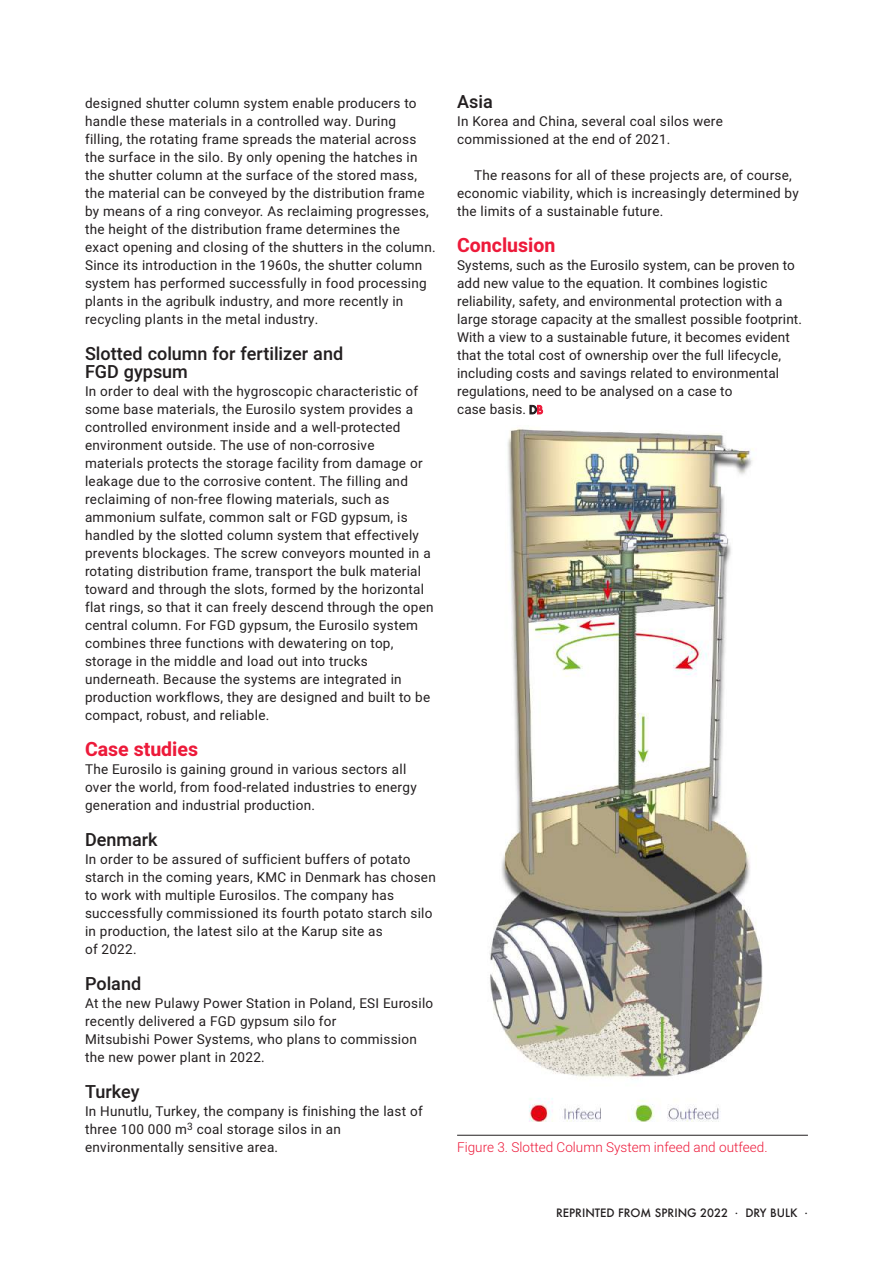
<style>
.page{position:relative;width:893px;height:1263px;background:#fff}
.page>*{position:absolute;margin:0;border:0;box-sizing:border-box;transform-origin:0 0}
.t1{font:700 19.5px "Heebo";color:#ed1a3a}
.t2{font:500 18px/18px "Heebo";color:#231f20}
.t3{font:13.5px/18px "Heebo";letter-spacing:.02em;color:#231f20}
.t4{font:300 13.5px "Heebo";color:#ed1a3a}
.t5{font:500 11.25px "Futura";color:#231f20}
</style>
<div class="page">
<svg style="left:530px;top:405px;width:13px;height:9px"></svg>
<img style="left:489px;top:428px;width:274px;height:694px">
<hr style="left:457px;top:1135px;width:351px;height:1px;background:#231f20">
<p class="t3" style="left:85px;top:94px;width:352px">designed shutter column system enable producers to handle these materials in a controlled way. During filling, the rotating frame spreads the material across the surface in the silo. By only opening the hatches in the shutter column at the surface of the stored mass, the material can be conveyed by the distribution frame by means of a ring conveyor. As reclaiming progresses, the height of the distribution frame determines the exact opening and closing of the shutters in the column.<br>Since its introduction in the 1960s, the shutter column system has performed successfully in food processing plants in the agribulk industry, and more recently in recycling plants in the metal industry.</p>
<h2 class="t2" style="left:85px;top:345px;width:260px">Slotted column for fertilizer and<br>FGD gypsum</h2>
<p class="t3" style="left:85px;top:382px;width:350px">In order to deal with the hygroscopic characteristic of some base materials, the Eurosilo system provides a controlled environment inside and a well-protected environment outside. The use of non-corrosive materials protects the storage facility from damage or leakage due to the corrosive content. The filling and reclaiming of non-free flowing materials, such as ammonium sulfate, common salt or FGD gypsum, is handled by the slotted column system that effectively prevents blockages. The screw conveyors mounted in a rotating distribution frame, transport the bulk material toward and through the slots, formed by the horizontal flat rings, so that it can freely descend through the open central column. For FGD gypsum, the Eurosilo system combines three functions with dewatering on top, storage in the middle and load out into trucks underneath. Because the systems are integrated in production workflows, they are designed and built to be compact, robust, and reliable.</p>
<h1 class="t1" style="left:85px;top:736px;width:115px">Case studies</h1>
<p class="t3" style="left:85px;top:760px;width:333px">The Eurosilo is gaining ground in various sectors all over the world, from food-related industries to energy generation and industrial production.</p>
<h2 class="t2" style="left:85px;top:831px;width:74px">Denmark</h2>
<p class="t3" style="left:85px;top:850px;width:352px">In order to be assured of sufficient buffers of potato starch in the coming years, KMC in Denmark has chosen to work with multiple Eurosilos. The company has successfully commissioned its fourth potato starch silo in production, the latest silo at the Karup site as<br>of 2022.</p>
<h2 class="t2" style="left:85px;top:975px;width:58px">Poland</h2>
<p class="t3" style="left:85px;top:994px;width:350px">At the new Pulawy Power Station in Poland, ESI Eurosilo recently delivered a FGD gypsum silo for<br>Mitsubishi Power Systems, who plans to commission the new power plant in 2022.</p>
<h2 class="t2" style="left:85px;top:1083px;width:56px">Turkey</h2>
<p class="t3" style="left:85px;top:1102px;width:339px">In Hunutlu, Turkey, the company is finishing the last of three 100 000 m<sup>3</sup> coal storage silos in an environmentally sensitive area.</p>
<h2 class="t2" style="left:457px;top:93px;width:37px">Asia</h2>
<p class="t3" style="left:457px;top:112px;width:267px">In Korea and China, several coal silos were commissioned at the end of 2021.</p>
<p class="t3" style="left:457px;top:166px;width:343px;text-indent:17px">The reasons for all of these projects are, of course, economic viability, which is increasingly determined by the limits of a sustainable future.</p>
<h1 class="t1" style="left:457px;top:232px;width:100px">Conclusion</h1>
<p class="t3" style="left:457px;top:256px;width:346px">Systems, such as the Eurosilo system, can be proven to add new value to the equation. It combines logistic reliability, safety, and environmental protection with a large storage capacity at the smallest possible footprint.<br>With a view to a sustainable future, it becomes evident that the total cost of ownership over the full lifecycle, including costs and savings related to environmental regulations, need to be analysed on a case to<br>case basis.</p>
<p class="t4" style="left:457px;top:1138px;width:312px">Figure 3. Slotted Column System infeed and outfeed.</p>
<p class="t5" style="left:556px;top:1205px;width:253px">REPRINTED FROM SPRING 2022 . DRY BULK .</p>
</div>
